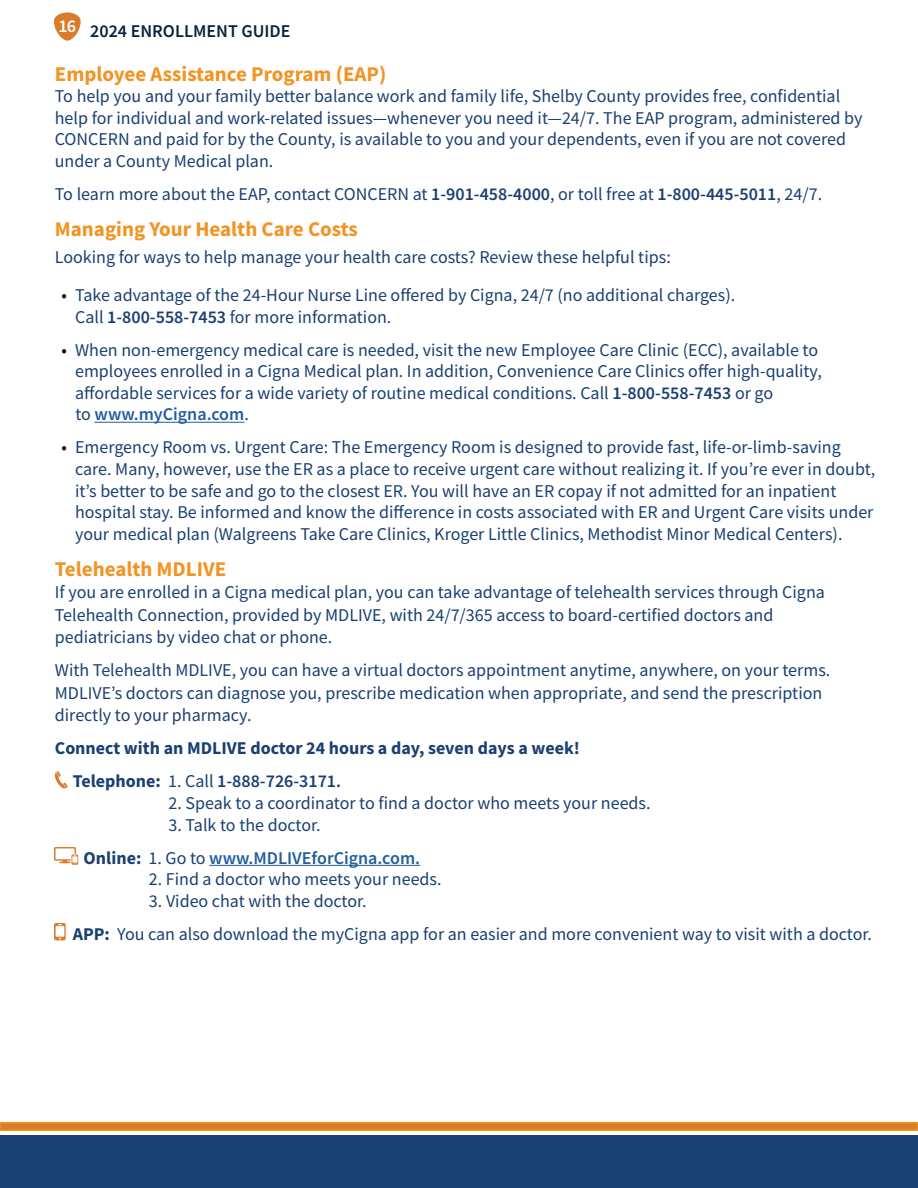
<style>
.page{position:relative;width:918px;height:1188px;background:#fff}
.page>*{position:absolute;margin:0;border:0;box-sizing:border-box;transform-origin:0 0}
.t1{font:700 21px "Source Sans Pro";color:#f29423}
.t2{font:18px/21.6px "Source Sans Pro";color:#1a3f71}
.t3{font:700 18px/33px "Source Sans Pro";color:#1a3f71}
.t4{font:600 18px "Source Sans Pro";color:#04233f}
.s1{font-weight:600}
.s2{color:#000}
.s3{font-weight:600;color:#215e9e}
.s4{font-weight:400}
.s5{font-weight:700}
</style>
<div class="page">
<svg style="left:54px;top:12px;width:27px;height:29px"></svg>
<hr style="left:95px;top:422px;width:149px;height:1px;background:#215e9e">
<hr style="left:209px;top:865px;width:211px;height:1px;background:#215e9e">
<svg style="left:54px;top:771px;width:14px;height:18px"></svg>
<svg style="left:54px;top:847px;width:24px;height:18px"></svg>
<svg style="left:54px;top:923px;width:12px;height:17px"></svg>
<div style="left:0;top:1135px;width:918px;height:53px;background:#1a3f71"></div>
<div style="left:0;top:1123px;width:918px;height:7px;background:#d97c2b"></div>
<div style="left:0;top:1122px;width:918px;height:9px;border:2px solid #f29423"></div>
<p class="t4" style="left:58px;top:19px;width:234px"><sup>16</sup> 2024 ENROLLMENT GUIDE</p>
<p class="t1" style="left:55px;top:59px;width:333px">Employee Assistance Program (EAP)</p>
<p class="t2" style="left:55px;top:85px;width:809px">To help you and your family better balance work and family life, Shelby County provides free, confidential help for individual and work-related issues—whenever you need it—24/7. The EAP program, administered by CONCERN and paid for by the County, is available to you and your dependents, even if you are not covered under a County Medical plan.</p>
<p class="t2" style="left:55px;top:183px;width:769px">To learn more about the EAP, contact CONCERN at <span class="s1">1-901-458-4000</span>, or toll free at <span class="s1">1-800-445-5011</span>, 24/7.</p>
<p class="t1" style="left:55px;top:215px;width:305px">Managing Your Health Care Costs</p>
<p class="t2" style="left:55px;top:246px;width:617px">Looking for ways to help manage your health care costs? Review these helpful tips:</p>
<p class="t2" style="left:75px;top:284px;width:662px;text-indent:-14px"><span class="s2">•</span> Take advantage of the 24-Hour Nurse Line offered by Cigna, 24/7 (no additional charges).<br>Call <span class="s1">1-800-558-7453</span> for more information.</p>
<p class="t2" style="left:75px;top:339px;width:748px;text-indent:-14px"><span class="s2">•</span> When non-emergency medical care is needed, visit the new Employee Care Clinic (ECC), available to employees enrolled in a Cigna Medical plan. In addition, Convenience Care Clinics offer high-quality, affordable services for a wide variety of routine medical conditions. Call <span class="s1">1-800-558-7453</span> or go<br>to <span class="s3">www.myCigna.com</span>.</p>
<p class="t2" style="left:75px;top:437px;width:802px;text-indent:-14px"><span class="s2">•</span> Emergency Room vs. Urgent Care: The Emergency Room is designed to provide fast, life-or-limb-saving care. Many, however, use the ER as a place to receive urgent care without realizing it. If you’re ever in doubt, it’s better to be safe and go to the closest ER. You will have an ER copay if not admitted for an inpatient hospital stay. Be informed and know the difference in costs associated with ER and Urgent Care visits under your medical plan (Walgreens Take Care Clinics, Kroger Little Clinics, Methodist Minor Medical Centers).</p>
<p class="t1" style="left:55px;top:555px;width:173px">Telehealth MDLIVE</p>
<p class="t2" style="left:55px;top:581px;width:772px;line-height:22.5px">If you are enrolled in a Cigna medical plan, you can take advantage of telehealth services through Cigna<br>Telehealth Connection, provided by MDLIVE, with 24/7/365 access to board-certified doctors and pediatricians by video chat or phone.</p>
<p class="t2" style="left:55px;top:659px;width:777px;line-height:22.5px">With Telehealth MDLIVE, you can have a virtual doctors appointment anytime, anywhere, on your terms.<br>MDLIVE’s doctors can diagnose you, prescribe medication when appropriate, and send the prescription directly to your pharmacy.</p>
<p class="t3" style="left:73px;top:732px;width:509px;text-indent:-18px">Connect with an MDLIVE doctor 24 hours a day, seven days a week!<br>Telephone: <span class="s4">1. Call</span> <span class="s1">1-888-726-3171.</span></p>
<p class="t2" style="left:169px;top:792px;width:484px">2. Speak to a coordinator to find a doctor who meets your needs.</p>
<p class="t2" style="left:84px;top:808px;width:338px;line-height:33px;text-indent:85px">3. Talk to the doctor.<br><span class="s5">Online:</span> 1. Go to <span class="s3">www.MDLIVEforCigna.com.</span></p>
<p class="t2" style="left:149px;top:868px;width:294px">2. Find a doctor who meets your needs.</p>
<p class="t2" style="left:73px;top:884px;width:801px;line-height:33px;text-indent:76px">3. Video chat with the doctor.<br><span class="s5">APP:</span> You can also download the myCigna app for an easier and more convenient way to visit with a doctor.</p>
</div>
